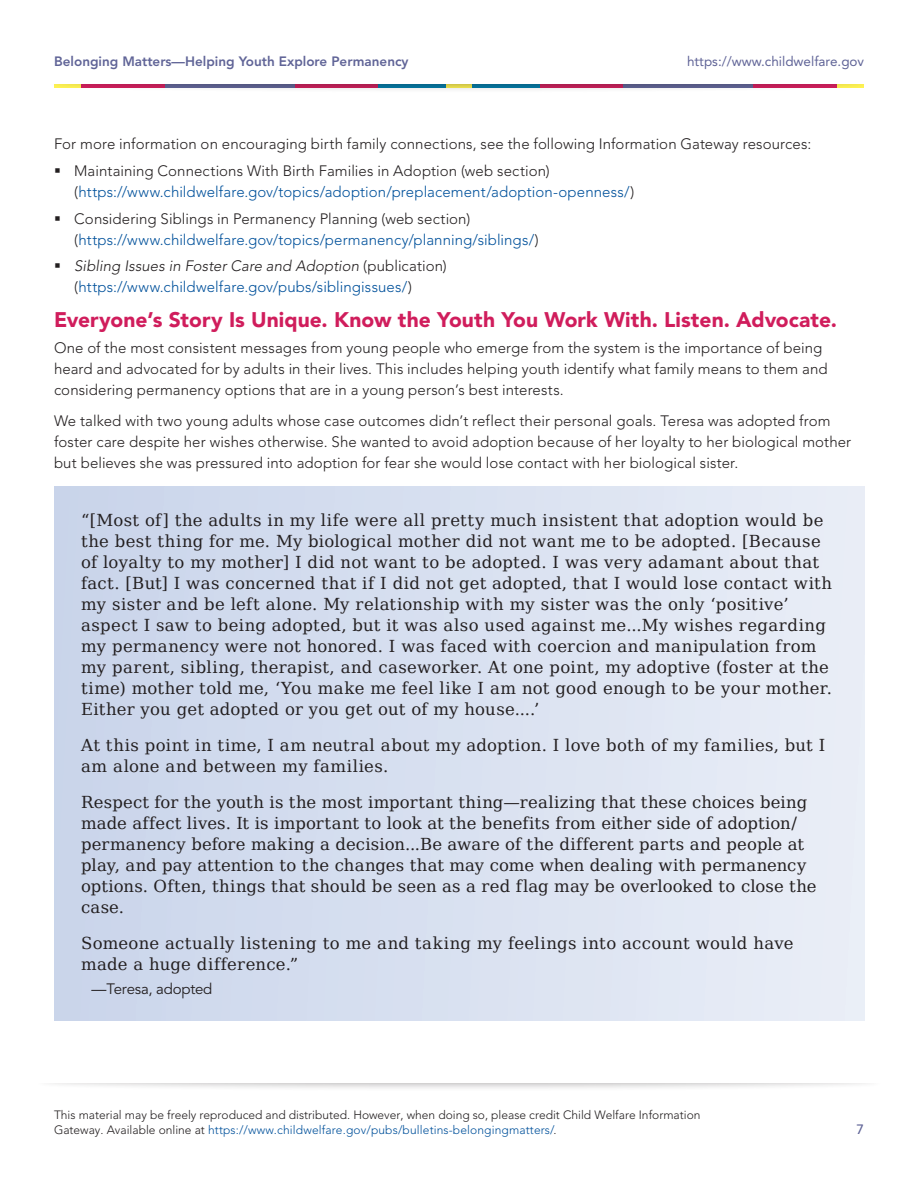
<style>
.page{position:relative;width:918px;height:1188px;background:#fff}
.page>*{position:absolute;margin:0;border:0;box-sizing:border-box;transform-origin:0 0}
.t1{font:900 21px "Avenir";color:#d01d5c}
.t2{font:16.5px/21px "DejaVu Serif";letter-spacing:.01em;color:#231f20}
.t3{font:300 15px/21px "Avenir";letter-spacing:.005em;color:#231f20}
.t4{font:300 15px/21px "Avenir";letter-spacing:.005em;color:#01519b}
.t5{font:15px "Avenir";letter-spacing:-.015em;color:#231f20}
.t6{font:800 13.5px "Avenir";color:#606497}
.t7{font:13.5px "Avenir";color:#606497}
.t8{font:500 13.5px "Avenir";color:#606497}
.t9{font:300 12px/15px "Avenir";color:#231f20}
.s1{color:#231f20}
.s2{font-style:italic;color:#231f20}
.s3{color:#01519b}
</style>
<div class="page">
<div style="left:34px;top:1065px;width:850px;height:27px;background:#231f20;opacity:.4"></div>
<div style="left:0;top:1058px;width:918px;height:25px;background:#fff"></div>
<div style="left:47px;top:66px;width:824px;height:27px;background:#231f20;opacity:.4"></div>
<div style="left:38px;top:58px;width:842px;height:25px;background:#fff"></div>
<div style="left:54px;top:486px;width:810px;height:535px;background:linear-gradient(to right,#c9d4ea,#e9eef7)"></div>
<p class="t6" style="left:54px;top:53px;width:356px">Belonging Matters—Helping Youth Explore Permanency</p>
<p class="t7" style="left:687px;top:53px;width:179px">https://www.childwelfare.gov</p>
<p class="t3" style="left:54px;top:134px;width:759px">For more information on encouraging birth family connections, see the following Information Gateway resources:</p>
<p class="t4" style="left:74px;top:161px;width:562px"><span class="s1">Maintaining Connections With Birth Families in Adoption (web section) (</span>https://www.childwelfare.gov/topics/adoption/preplacement/adoption-openness/<span class="s1">)</span></p>
<p class="t4" style="left:74px;top:208px;width:466px"><span class="s1">Considering Siblings in Permanency Planning (web section) (</span>https://www.childwelfare.gov/topics/permanency/planning/siblings/<span class="s1">)</span></p>
<p class="t4" style="left:74px;top:255px;width:374px"><span class="s2">Sibling Issues in Foster Care and Adoption</span> <span class="s1">(publication) (</span>https://www.childwelfare.gov/pubs/siblingissues/<span class="s1">)</span></p>
<h2 class="t1" style="left:54px;top:307px;width:784px">Everyone’s Story Is Unique. Know the Youth You Work With. Listen. Advocate.</h2>
<p class="t3" style="left:54px;top:337px;width:775px">One of the most consistent messages from young people who emerge from the system is the importance of being heard and advocated for by adults in their lives. This includes helping youth identify what family means to them and considering permanency options that are in a young person’s best interests.</p>
<p class="t3" style="left:54px;top:410px;width:799px">We talked with two young adults whose case outcomes didn’t reflect their personal goals. Teresa was adopted from foster care despite her wishes otherwise. She wanted to avoid adoption because of her loyalty to her biological mother but believes she was pressured into adoption for fear she would lose contact with her biological sister.</p>
<p class="t2" style="left:81px;top:508px;width:752px">“[Most of] the adults in my life were all pretty much insistent that adoption would be the best thing for me. My biological mother did not want me to be adopted. [Because of loyalty to my mother] I did not want to be adopted. I was very adamant about that fact. [But] I was concerned that if I did not get adopted, that I would lose contact with my sister and be left alone. My relationship with my sister was the only ‘positive’ aspect I saw to being adopted, but it was also used against me...My wishes regarding my permanency were not honored. I was faced with coercion and manipulation from my parent, sibling, therapist, and caseworker. At one point, my adoptive (foster at the time) mother told me, ‘You make me feel like I am not good enough to be your mother.<br>Either you get adopted or you get out of my house....’</p>
<p class="t2" style="left:81px;top:733px;width:746px">At this point in time, I am neutral about my adoption. I love both of my families, but I am alone and between my families.</p>
<p class="t2" style="left:81px;top:790px;width:737px">Respect for the youth is the most important thing—realizing that these choices being made affect lives. It is important to look at the benefits from either side of adoption/ permanency before making a decision...Be aware of the different parts and people at play, and pay attention to the changes that may come when dealing with permanency options. Often, things that should be seen as a red flag may be overlooked to close the case.</p>
<p class="t2" style="left:81px;top:931px;width:714px">Someone actually listening to me and taking my feelings into account would have made a huge difference.”</p>
<p class="t5" style="left:92px;top:980px;width:122px">—Teresa, adopted</p>
<p class="t9" style="left:54px;top:1107px;width:648px">This material may be freely reproduced and distributed. However, when doing so, please credit Child Welfare Information<br>Gateway. Available online at <span class="s3">https://www.childwelfare.gov/pubs/bulletins-belongingmatters/</span>.</p>
<p class="t8" style="left:857px;top:1122px;width:9px">7</p>
</div>
